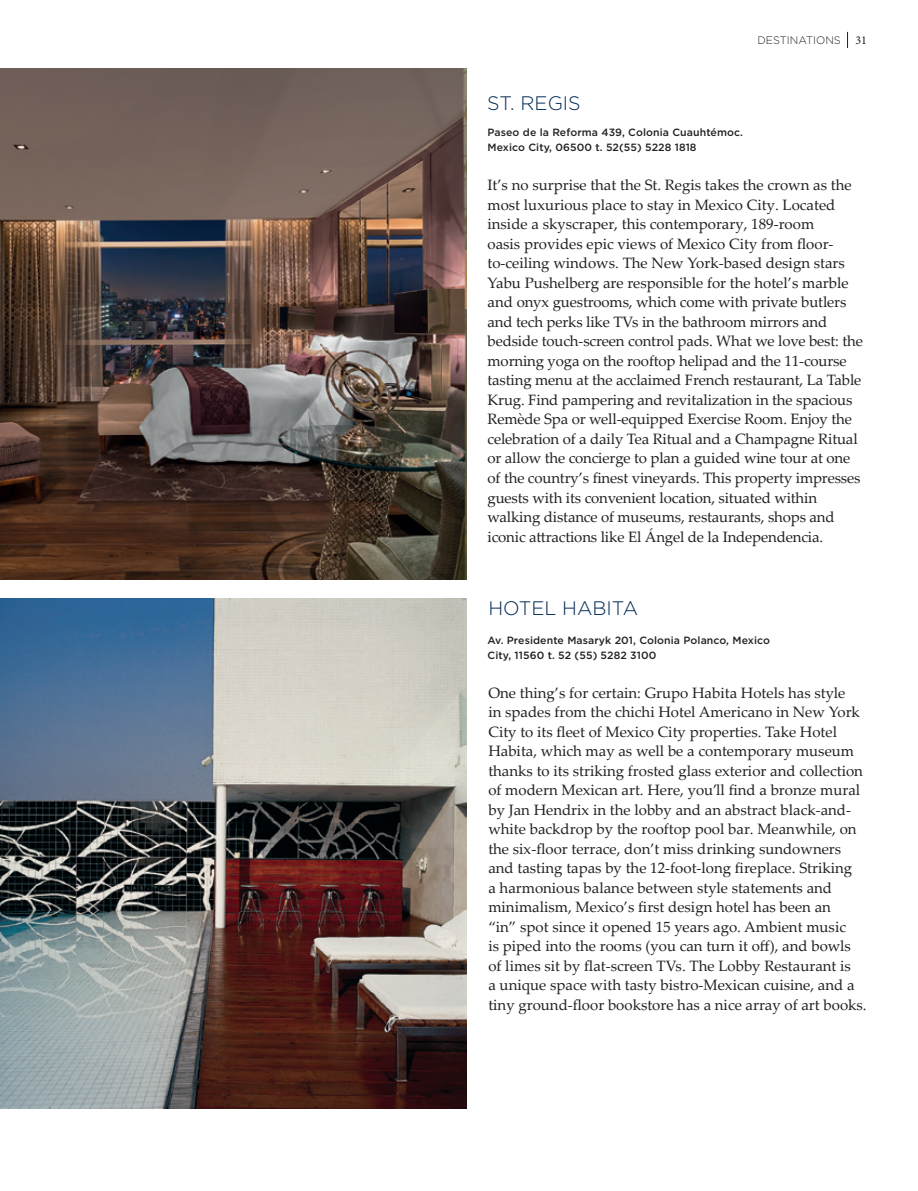
<style>
.page{position:relative;width:918px;height:1191px;background:#fff}
.page>*{position:absolute;margin:0;border:0;box-sizing:border-box;transform-origin:0 0}
.t1{font:300 19.5px "Gotham";color:#002953}
.t2{font:15px/19.5px "Palatino Linotype";color:#231f20}
.t3{font:12px "Minion Pro";color:#231f20}
.t4{font:300 10.8px "Gotham";color:#231f20}
.t5{font:500 10.5px/15px "Gotham";letter-spacing:.01em;color:#231f20}
</style>
<div class="page">
<svg style="left:847px;top:32px;width:1px;height:16px"></svg>
<img style="left:0;top:69px;width:467px;height:511px">
<img style="left:0;top:599px;width:467px;height:509px">
<p class="t4" style="left:757px;top:33px;width:85px">DESTINATIONS</p>
<p class="t3" style="left:855px;top:32px;width:13px">31</p>
<h1 class="t1" style="left:487px;top:91px;width:95px">ST. REGIS</h1>
<p class="t5" style="left:488px;top:125px;width:257px">Paseo de la Reforma 439, Colonia Cuauhtémoc.<br>Mexico City, 06500 t. 52(55) 5228 1818</p>
<p class="t2" style="left:488px;top:175px;width:377px">It’s no surprise that the St. Regis takes the crown as the most luxurious place to stay in Mexico City. Located inside a skyscraper, this contemporary, 189-room<br>oasis provides epic views of Mexico City from floor&shy;to-ceiling windows. The New York-based design stars Yabu Pushelberg are responsible for the hotel’s marble and onyx guestrooms, which come with private butlers and tech perks like TVs in the bathroom mirrors and bedside touch-screen control pads. What we love best: the morning yoga on the rooftop helipad and the 11-course tasting menu at the acclaimed French restaurant, La Table Krug. Find pampering and revitalization in the spacious Remède Spa or well-equipped Exercise Room. Enjoy the celebration of a daily Tea Ritual and a Champagne Ritual or allow the concierge to plan a guided wine tour at one of the country’s finest vineyards. This property impresses guests with its convenient location, situated within walking distance of museums, restaurants, shops and iconic attractions like El Ángel de la Independencia.</p>
<h1 class="t1" style="left:488px;top:596px;width:151px">HOTEL HABITA</h1>
<p class="t5" style="left:488px;top:633px;width:284px">Av. Presidente Masaryk 201, Colonia Polanco, Mexico<br>City, 11560 t. 52 (55) 5282 3100</p>
<p class="t2" style="left:488px;top:682px;width:380px">One thing’s for certain: Grupo Habita Hotels has style<br>in spades from the chichi Hotel Americano in New York City to its fleet of Mexico City properties. Take Hotel Habita, which may as well be a contemporary museum thanks to its striking frosted glass exterior and collection of modern Mexican art. Here, you’ll find a bronze mural by Jan Hendrix in the lobby and an abstract black-and&shy;white backdrop by the rooftop pool bar. Meanwhile, on the six-floor terrace, don’t miss drinking sundowners and tasting tapas by the 12-foot-long fireplace. Striking<br>a harmonious balance between style statements and minimalism, Mexico’s first design hotel has been an<br>“in” spot since it opened 15 years ago. Ambient music<br>is piped into the rooms (you can turn it off), and bowls of limes sit by flat-screen TVs. The Lobby Restaurant is<br>a unique space with tasty bistro-Mexican cuisine, and a tiny ground-floor bookstore has a nice array of art books.</p>
</div>
